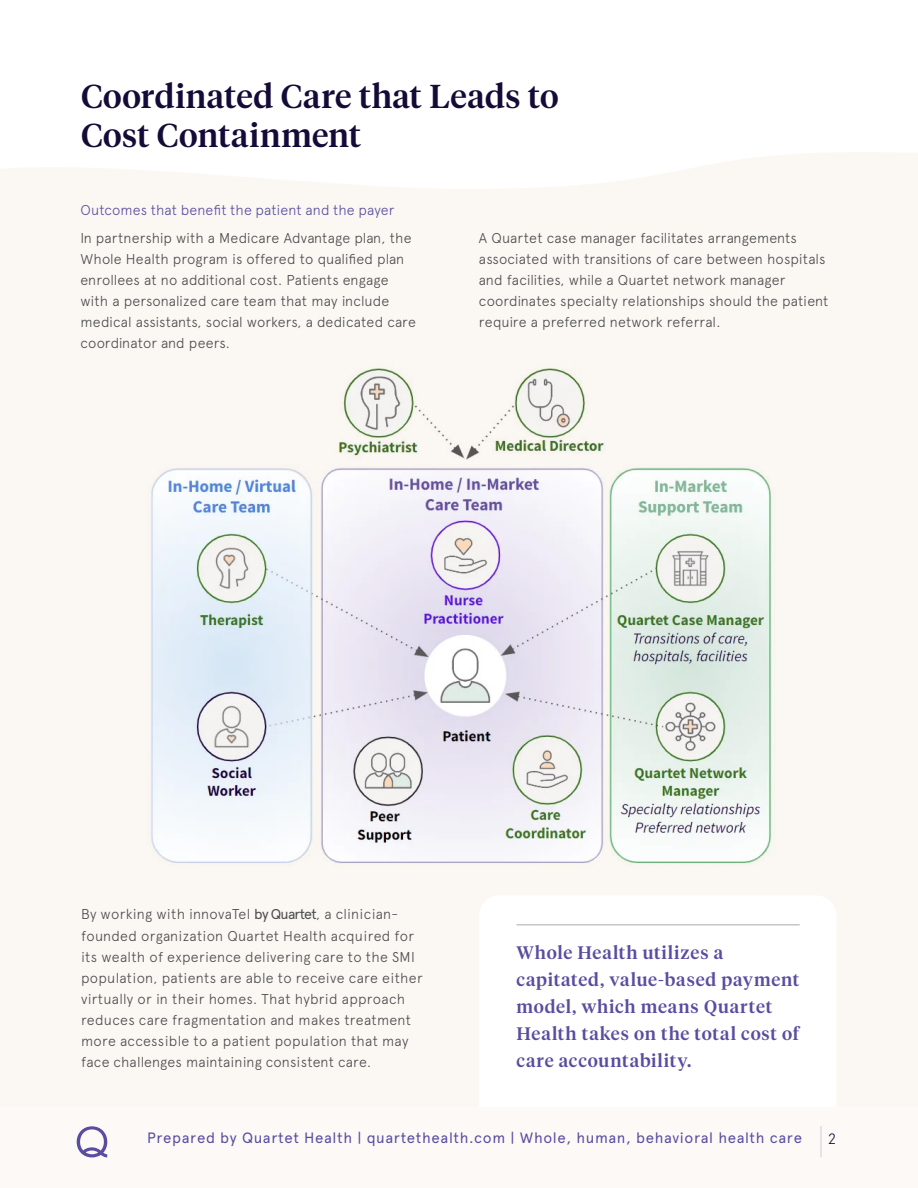
<style>
.page{position:relative;width:918px;height:1188px;background:#fff}
.page>*{position:absolute;margin:0;border:0;box-sizing:border-box;transform-origin:0 0}
.Heading_2{font:500 33px/39px "Tiempos Headline";letter-spacing:.015em;color:#150b38}
.call_out_text{font:500 18px/27px "Tiempos Headline";letter-spacing:.045em;color:#594da0}
.t1{font:15px "Apercu Pro";letter-spacing:.04em;color:#594da0}
.t2{font:300 15px "Apercu Pro";color:#150b38}
.Body_copy{font:300 14.25px/21px "Apercu Pro";letter-spacing:.015em;color:#4b4c4d}
.sub_heading{font:300 14.25px "Apercu Pro";letter-spacing:.01em;color:#594da0}
.s1{font-weight:400}
</style>
<div class="page">
<div style="left:0;top:152px;width:918px;height:955px;background:#fbf7f3"></div>
<div style="left:479px;top:895px;width:357px;height:228px;background:#fff;border-radius:20px"></div>
<div style="left:0;top:1107px;width:918px;height:81px;background:#fcf9f7"></div>
<hr style="left:821px;top:1126px;width:1px;height:31px;background:#cfccce">
<svg style="left:77px;top:1126px;width:30px;height:31px"></svg>
<div style="left:0;top:364px;width:918px;height:502px;background:#fbf7f3"></div>
<img style="left:151px;top:368px;width:621px;height:496px">
<hr style="left:517px;top:924px;width:283px;height:1px;background:#aba8aa">
<p class="Heading_2" style="left:81px;top:76px;width:479px">Coordinated Care that Leads to<br>Cost Containment</p>
<p class="sub_heading" style="left:80px;top:199px;width:316px">Outcomes that benefit the patient and the payer</p>
<p class="Body_copy" style="left:80px;top:226px;width:337px">In partnership with a Medicare Advantage plan, the Whole Health program is offered to qualified plan enrollees at no additional cost. Patients engage with a personalized care team that may include medical assistants, social workers, a dedicated care coordinator and peers.</p>
<p class="Body_copy" style="left:479px;top:226px;width:351px">A Quartet case manager facilitates arrangements associated with transitions of care between hospitals and facilities, while a Quartet network manager coordinates specialty relationships should the patient require a preferred network referral.</p>
<p class="Body_copy" style="left:81px;top:903px;width:343px">By working with innovaTel <span class="s1">by Quartet</span>, a clinician&shy;founded organization Quartet Health acquired for its wealth of experience delivering care to the SMI population, patients are able to receive care either virtually or in their homes. That hybrid approach reduces care fragmentation and makes treatment more accessible to a patient population that may face challenges maintaining consistent care.</p>
<p class="call_out_text" style="left:517px;top:938px;width:284px">Whole Health utilizes a capitated, value-based payment model, which means Quartet<br>Health takes on the total cost of care accountability.</p>
<p class="t1" style="left:147px;top:1127px;width:656px">Prepared by Quartet Health | quartethealth.com | Whole, human, behavioral health care</p>
<p class="t2" style="left:828px;top:1127px;width:10px">2</p>
</div>
